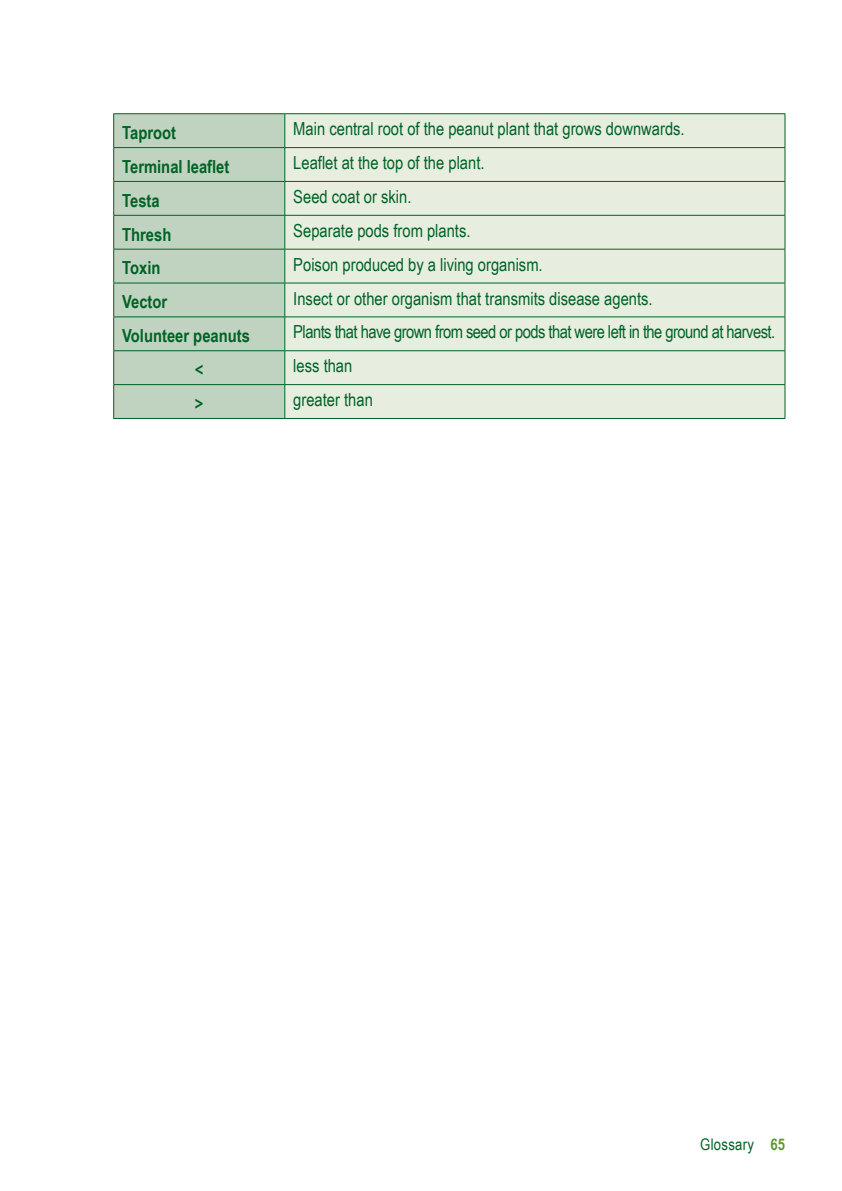
<style>
.page{position:relative;width:842px;height:1191px;background:#fff}
.page>*{position:absolute;margin:0;border:0;box-sizing:border-box;transform-origin:0 0}
.t1{font:18px "Arial Narrow";color:#006225}
.t2{font:18px "Arial Narrow";letter-spacing:-.03em;color:#006225}
.t3{font:700 18px "Arial Narrow";color:#006225}
.t4{font:16px "Arial Narrow";letter-spacing:.02em;color:#006225}
.s1{font-weight:700;color:#5d9732}
</style>
<div class="page">
<div style="left:114px;top:114px;width:170px;height:304px;background:#c0d3c0"></div>
<div style="left:285px;top:114px;width:500px;height:304px;background:#e7eee0"></div>
<hr style="left:113px;top:113px;width:172px;height:1px;background:#006225">
<hr style="left:113px;top:114px;width:1px;height:33px;background:#006225">
<hr style="left:285px;top:113px;width:500px;height:1px;background:#006225">
<hr style="left:284px;top:114px;width:1px;height:33px;background:#006225">
<hr style="left:785px;top:114px;width:1px;height:33px;background:#006225">
<hr style="left:113px;top:147px;width:172px;height:1px;background:#006225">
<hr style="left:113px;top:148px;width:1px;height:33px;background:#006225">
<hr style="left:285px;top:147px;width:500px;height:1px;background:#006225">
<hr style="left:284px;top:148px;width:1px;height:33px;background:#006225">
<hr style="left:785px;top:148px;width:1px;height:33px;background:#006225">
<hr style="left:113px;top:181px;width:172px;height:1px;background:#006225">
<hr style="left:113px;top:182px;width:1px;height:33px;background:#006225">
<hr style="left:285px;top:181px;width:500px;height:1px;background:#006225">
<hr style="left:284px;top:182px;width:1px;height:33px;background:#006225">
<hr style="left:785px;top:182px;width:1px;height:33px;background:#006225">
<hr style="left:113px;top:215px;width:172px;height:1px;background:#006225">
<hr style="left:113px;top:216px;width:1px;height:33px;background:#006225">
<hr style="left:285px;top:215px;width:500px;height:1px;background:#006225">
<hr style="left:284px;top:216px;width:1px;height:33px;background:#006225">
<hr style="left:785px;top:216px;width:1px;height:33px;background:#006225">
<hr style="left:113px;top:249px;width:172px;height:1px;background:#006225">
<hr style="left:113px;top:249px;width:1px;height:34px;background:#006225">
<hr style="left:285px;top:249px;width:500px;height:1px;background:#006225">
<hr style="left:284px;top:249px;width:1px;height:34px;background:#006225">
<hr style="left:785px;top:249px;width:1px;height:34px;background:#006225">
<hr style="left:113px;top:283px;width:172px;height:1px;background:#006225">
<hr style="left:113px;top:283px;width:1px;height:33px;background:#006225">
<hr style="left:285px;top:283px;width:500px;height:1px;background:#006225">
<hr style="left:284px;top:283px;width:1px;height:33px;background:#006225">
<hr style="left:785px;top:283px;width:1px;height:33px;background:#006225">
<hr style="left:113px;top:316px;width:172px;height:1px;background:#006225">
<hr style="left:113px;top:317px;width:1px;height:33px;background:#006225">
<hr style="left:285px;top:316px;width:500px;height:1px;background:#006225">
<hr style="left:284px;top:317px;width:1px;height:33px;background:#006225">
<hr style="left:785px;top:317px;width:1px;height:33px;background:#006225">
<hr style="left:113px;top:350px;width:172px;height:1px;background:#006225">
<hr style="left:113px;top:351px;width:1px;height:33px;background:#006225">
<hr style="left:285px;top:350px;width:500px;height:1px;background:#006225">
<hr style="left:284px;top:351px;width:1px;height:33px;background:#006225">
<hr style="left:785px;top:351px;width:1px;height:33px;background:#006225">
<hr style="left:113px;top:384px;width:172px;height:1px;background:#006225">
<hr style="left:113px;top:385px;width:1px;height:33px;background:#006225">
<hr style="left:285px;top:384px;width:500px;height:1px;background:#006225">
<hr style="left:284px;top:385px;width:1px;height:33px;background:#006225">
<hr style="left:785px;top:385px;width:1px;height:33px;background:#006225">
<hr style="left:113px;top:418px;width:172px;height:1px;background:#006225">
<hr style="left:285px;top:418px;width:500px;height:1px;background:#006225">
<p class="t3" style="left:122px;top:122px;width:55px">Taproot</p>
<p class="t1" style="left:293px;top:119px;width:393px">Main central root of the peanut plant that grows downwards.</p>
<p class="t3" style="left:122px;top:156px;width:109px">Terminal leaflet</p>
<p class="t1" style="left:293px;top:153px;width:193px">Leaflet at the top of the plant.</p>
<p class="t3" style="left:122px;top:190px;width:39px">Testa</p>
<p class="t1" style="left:293px;top:186px;width:120px">Seed coat or skin.</p>
<p class="t3" style="left:122px;top:224px;width:51px">Thresh</p>
<p class="t1" style="left:293px;top:220px;width:179px">Separate pods from plants.</p>
<p class="t3" style="left:122px;top:258px;width:40px">Toxin</p>
<p class="t1" style="left:293px;top:254px;width:251px">Poison produced by a living organism.</p>
<p class="t3" style="left:122px;top:291px;width:47px">Vector</p>
<p class="t1" style="left:293px;top:288px;width:361px">Insect or other organism that transmits disease agents.</p>
<p class="t3" style="left:122px;top:325px;width:129px">Volunteer peanuts</p>
<p class="t2" style="left:293px;top:322px;width:483px">Plants that have grown from seed or pods that were left in the ground at harvest.</p>
<p class="t3" style="left:195px;top:359px;width:10px">&lt;</p>
<p class="t1" style="left:293px;top:356px;width:61px">less than</p>
<p class="t3" style="left:195px;top:393px;width:10px">&gt;</p>
<p class="t1" style="left:293px;top:389px;width:81px">greater than</p>
<p class="t4" style="left:700px;top:1135px;width:87px">Glossary <span class="s1">65</span></p>
</div>
